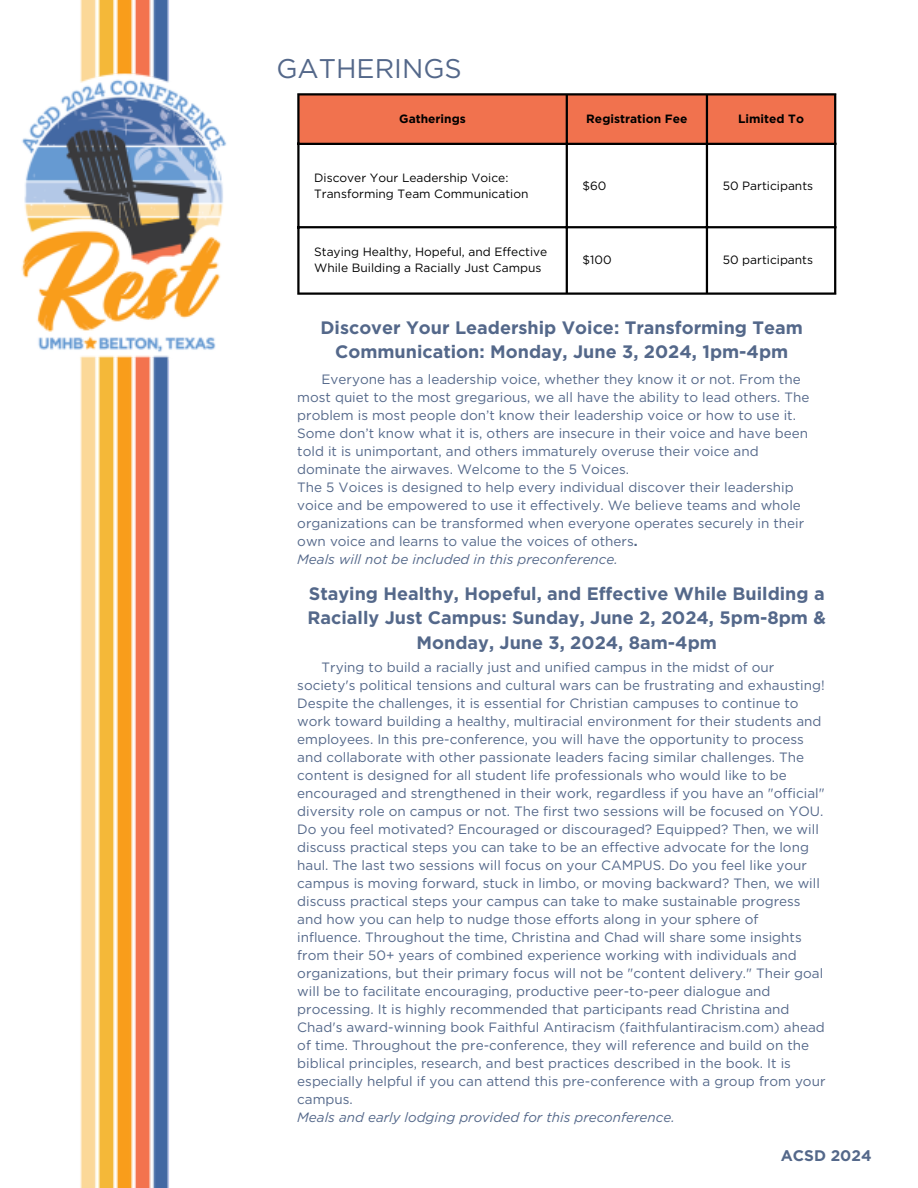
<style>
.page{position:relative;width:918px;height:1188px;background:#fff}
.page>*{position:absolute;margin:0;border:0;box-sizing:border-box;transform-origin:0 0}
.t1{font:27px "Gotham";color:#54688a}
.t2{font:700 18px/24.8px "Gotham";color:#54688a;text-align:center}
.t3{font:700 15.3px "Gotham";color:#54688a}
.t4{font:13.5px/18px "Gotham";color:#54688a}
.t5{font:italic 13.5px "Gotham";color:#54688a}
.t6{font:12px/16px "Gotham";color:#000}
.t7{font:700 12px "Gotham";color:#000}
.s1{font-weight:700}
</style>
<div class="page">
<img style="left:21px;top:0;width:206px;height:1188px">
<div style="left:300px;top:95px;width:534px;height:48px;background:#f1724e"></div>
<hr style="left:297px;top:95px;width:3px;height:197px;background:#000">
<hr style="left:566px;top:95px;width:2px;height:197px;background:#000">
<hr style="left:706px;top:95px;width:2px;height:197px;background:#000">
<hr style="left:834px;top:95px;width:2px;height:197px;background:#000">
<hr style="left:297px;top:93px;width:539px;height:2px;background:#000">
<hr style="left:297px;top:143px;width:539px;height:2px;background:#000">
<hr style="left:297px;top:226px;width:539px;height:2px;background:#000">
<hr style="left:297px;top:292px;width:539px;height:3px;background:#000">
<p class="t1" style="left:276px;top:52px;width:187px">GATHERINGS</p>
<h1 class="t7" style="left:399px;top:112px;width:68px">Gatherings</h1>
<p class="t7" style="left:586px;top:112px;width:103px">Registration Fee</p>
<p class="t7" style="left:738px;top:112px;width:67px">Limited To</p>
<p class="t6" style="left:314px;top:169px;width:216px">Discover Your Leadership Voice:<br>Transforming Team Communication</p>
<p class="t6" style="left:583px;top:177px;width:25px">$60</p>
<p class="t6" style="left:723px;top:177px;width:92px">50 Participants</p>
<p class="t6" style="left:314px;top:244px;width:235px">Staying Healthy, Hopeful, and Effective<br>While Building a Racially Just Campus</p>
<p class="t6" style="left:583px;top:252px;width:31px">$100</p>
<p class="t6" style="left:723px;top:252px;width:92px">50 participants</p>
<h2 class="t2" style="left:321px;top:315px;width:484px">Discover Your Leadership Voice: Transforming Team<br>Communication: Monday, June 3, 2024, 1pm-4pm</h2>
<p class="t4" style="left:297px;top:370px;width:514px;text-indent:24px">Everyone has a leadership voice, whether they know it or not. From the most quiet to the most gregarious, we all have the ability to lead others. The problem is most people don’t know their leadership voice or how to use it.<br>Some don’t know what it is, others are insecure in their voice and have been told it is unimportant, and others immaturely overuse their voice and dominate the airwaves. Welcome to the 5 Voices.</p>
<p class="t4" style="left:297px;top:478px;width:508px">The 5 Voices is designed to help every individual discover their leadership voice and be empowered to use it effectively. We believe teams and whole organizations can be transformed when everyone operates securely in their own voice and learns to value the voices of others<span class="s1">.</span></p>
<h2 class="t5" style="left:297px;top:551px;width:322px">Meals will not be included in this preconference.</h2>
<p class="t2" style="left:308px;top:581px;width:520px">Staying Healthy, Hopeful, and Effective While Building a<br>Racially Just Campus: Sunday, June 2, 2024, 5pm-8pm &amp;<br>Monday, June 3, 2024, 8am-4pm</p>
<p class="t4" style="left:297px;top:658px;width:530px;text-indent:24px">Trying to build a racially just and unified campus in the midst of our society's political tensions and cultural wars can be frustrating and exhausting!<br>Despite the challenges, it is essential for Christian campuses to continue to work toward building a healthy, multiracial environment for their students and employees. In this pre-conference, you will have the opportunity to process and collaborate with other passionate leaders facing similar challenges. The content is designed for all student life professionals who would like to be encouraged and strengthened in their work, regardless if you have an "official" diversity role on campus or not. The first two sessions will be focused on YOU.<br>Do you feel motivated? Encouraged or discouraged? Equipped? Then, we will discuss practical steps you can take to be an effective advocate for the long haul. The last two sessions will focus on your CAMPUS. Do you feel like your campus is moving forward, stuck in limbo, or moving backward? Then, we will discuss practical steps your campus can take to make sustainable progress and how you can help to nudge those efforts along in your sphere of influence. Throughout the time, Christina and Chad will share some insights from their 50+ years of combined experience working with individuals and organizations, but their primary focus will not be "content delivery." Their goal will be to facilitate encouraging, productive peer-to-peer dialogue and processing. It is highly recommended that participants read Christina and Chad's award-winning book Faithful Antiracism (faithfulantiracism.com) ahead of time. Throughout the pre-conference, they will reference and build on the biblical principles, research, and best practices described in the book. It is especially helpful if you can attend this pre-conference with a group from your campus.</p>
<h3 class="t5" style="left:297px;top:1109px;width:379px">Meals and early lodging provided for this preconference.</h3>
<p class="t3" style="left:781px;top:1147px;width:92px">ACSD 2024</p>
</div>
